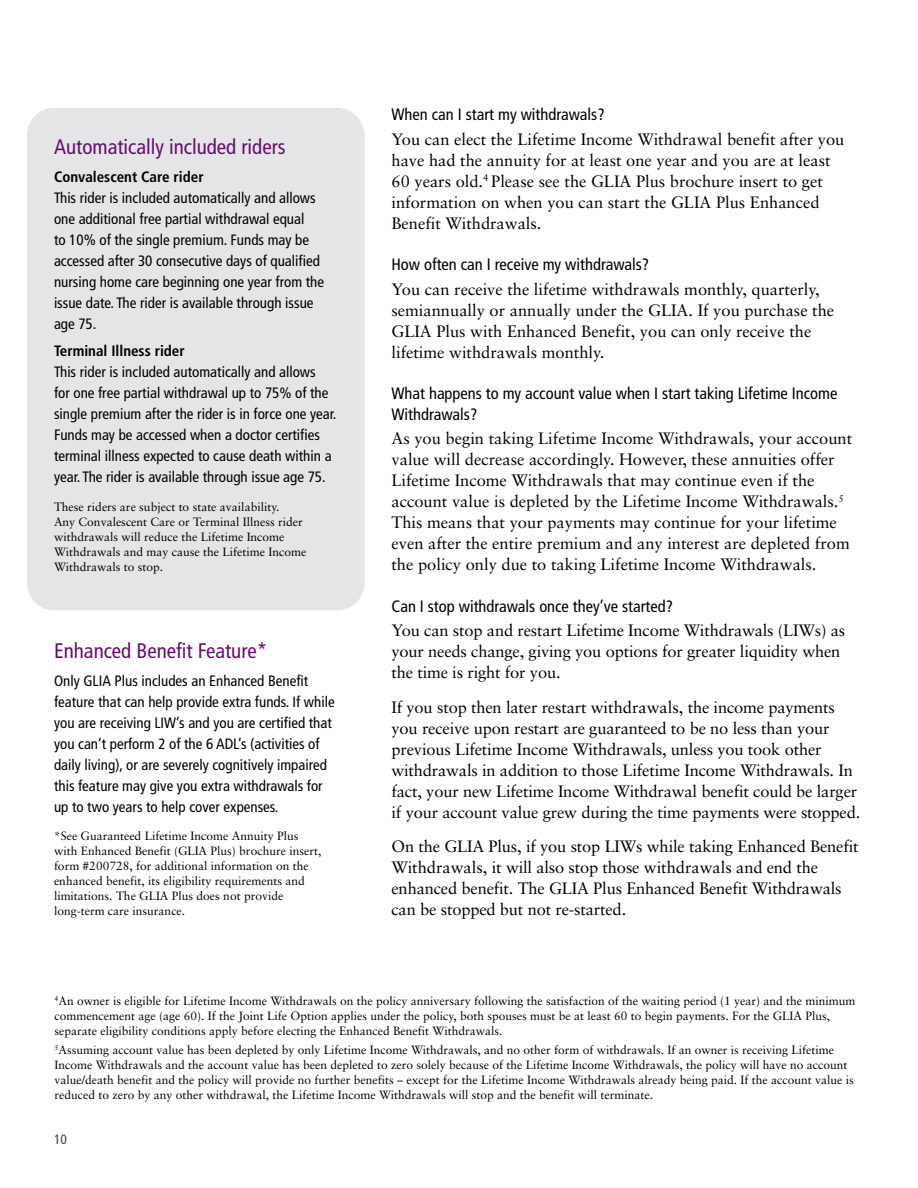
<style>
.page{position:relative;width:918px;height:1188px;background:#fff}
.page>*{position:absolute;margin:0;border:0;box-sizing:border-box;transform-origin:0 0}
.t1{font:condensed 21px "Frutiger LT Pro";color:#61116a}
.t2{font:16.5px/21px "Sabon";color:#000}
.t3{font:condensed 16.5px/21px "Frutiger LT Pro";color:#000}
.t4{font:condensed 15px/21px "Frutiger LT Pro";color:#000}
.t5{font:700 condensed 15px "Frutiger LT Pro";color:#000}
.t6{font:condensed 13.5px "Frutiger LT Pro";color:#414042}
.t7{font:12px/15px "Sabon";color:#000}
</style>
<div class="page">
<div style="left:27px;top:108px;width:337px;height:502px;background:#e5e4e6;border-radius:27px"></div>
<p class="t1" style="left:54px;top:134px;width:233px">Automatically included riders</p>
<p class="t5" style="left:54px;top:168px;width:151px">Convalescent Care rider</p>
<p class="t4" style="left:54px;top:187px;width:272px">This rider is included automatically and allows one additional free partial withdrawal equal<br>to 10% of the single premium. Funds may be accessed after 30 consecutive days of qualified nursing home care beginning one year from the issue date. The rider is available through issue age 75.</p>
<p class="t5" style="left:54px;top:342px;width:132px">Terminal Illness rider</p>
<p class="t4" style="left:54px;top:362px;width:284px">This rider is included automatically and allows<br>for one free partial withdrawal up to 75% of the single premium after the rider is in force one year.<br>Funds may be accessed when a doctor certifies terminal illness expected to cause death within a year. The rider is available through issue age 75.</p>
<p class="t7" style="left:54px;top:499px;width:254px">These riders are subject to state availability.<br>Any Convalescent Care or Terminal Illness rider withdrawals will reduce the Lifetime Income Withdrawals and may cause the Lifetime Income Withdrawals to stop.</p>
<p class="t1" style="left:54px;top:638px;width:215px">Enhanced Benefit Feature*</p>
<p class="t4" style="left:54px;top:670px;width:282px">Only GLIA Plus includes an Enhanced Benefit feature that can help provide extra funds. If while you are receiving LIW’s and you are certified that you can’t perform 2 of the 6 ADL’s (activities of daily living), or are severely cognitively impaired this feature may give you extra withdrawals for up to two years to help cover expenses.</p>
<p class="t7" style="left:54px;top:828px;width:269px">*See Guaranteed Lifetime Income Annuity Plus with Enhanced Benefit (GLIA Plus) brochure insert, form #200728, for additional information on the enhanced benefit, its eligibility requirements and limitations. The GLIA Plus does not provide long-term care insurance.</p>
<p class="t3" style="left:392px;top:104px;width:215px">When can I start my withdrawals?</p>
<p class="t2" style="left:392px;top:128px;width:454px">You can elect the Lifetime Income Withdrawal benefit after you have had the annuity for at least one year and you are at least 60 years old.<sup>4</sup> Please see the GLIA Plus brochure insert to get information on when you can start the GLIA Plus Enhanced Benefit Withdrawals.</p>
<p class="t3" style="left:392px;top:254px;width:259px">How often can I receive my withdrawals?</p>
<p class="t2" style="left:392px;top:278px;width:444px">You can receive the lifetime withdrawals monthly, quarterly, semiannually or annually under the GLIA. If you purchase the GLIA Plus with Enhanced Benefit, you can only receive the lifetime withdrawals monthly.</p>
<p class="t3" style="left:392px;top:383px;width:447px">What happens to my account value when I start taking Lifetime Income<br>Withdrawals?</p>
<p class="t2" style="left:392px;top:428px;width:462px">As you begin taking Lifetime Income Withdrawals, your account value will decrease accordingly. However, these annuities offer Lifetime Income Withdrawals that may continue even if the account value is depleted by the Lifetime Income Withdrawals.<sup>5<br></sup>This means that your payments may continue for your lifetime even after the entire premium and any interest are depleted from the policy only due to taking Lifetime Income Withdrawals.</p>
<p class="t3" style="left:392px;top:596px;width:283px">Can I stop withdrawals once they’ve started?</p>
<p class="t2" style="left:392px;top:620px;width:455px">You can stop and restart Lifetime Income Withdrawals (LIWs) as your needs change, giving you options for greater liquidity when the time is right for you.</p>
<p class="t2" style="left:392px;top:696px;width:470px">If you stop then later restart withdrawals, the income payments you receive upon restart are guaranteed to be no less than your previous Lifetime Income Withdrawals, unless you took other withdrawals in addition to those Lifetime Income Withdrawals. In fact, your new Lifetime Income Withdrawal benefit could be larger if your account value grew during the time payments were stopped.</p>
<p class="t2" style="left:392px;top:836px;width:469px">On the GLIA Plus, if you stop LIWs while taking Enhanced Benefit Withdrawals, it will also stop those withdrawals and end the enhanced benefit. The GLIA Plus Enhanced Benefit Withdrawals can be stopped but not re-started.</p>
<p class="t7" style="left:55px;top:993px;width:803px"><sup>4</sup>An owner is eligible for Lifetime Income Withdrawals on the policy anniversary following the satisfaction of the waiting period (1 year) and the minimum commencement age (age 60). If the Joint Life Option applies under the policy, both spouses must be at least 60 to begin payments. For the GLIA Plus, separate eligibility conditions apply before electing the Enhanced Benefit Withdrawals.</p>
<p class="t7" style="left:55px;top:1042px;width:801px"><sup>5</sup>Assuming account value has been depleted by only Lifetime Income Withdrawals, and no other form of withdrawals. If an owner is receiving Lifetime Income Withdrawals and the account value has been depleted to zero solely because of the Lifetime Income Withdrawals, the policy will have no account value/death benefit and the policy will provide no further benefits – except for the Lifetime Income Withdrawals already being paid. If the account value is reduced to zero by any other withdrawal, the Lifetime Income Withdrawals will stop and the benefit will terminate.</p>
<p class="t6" style="left:54px;top:1132px;width:14px">10</p>
</div>
